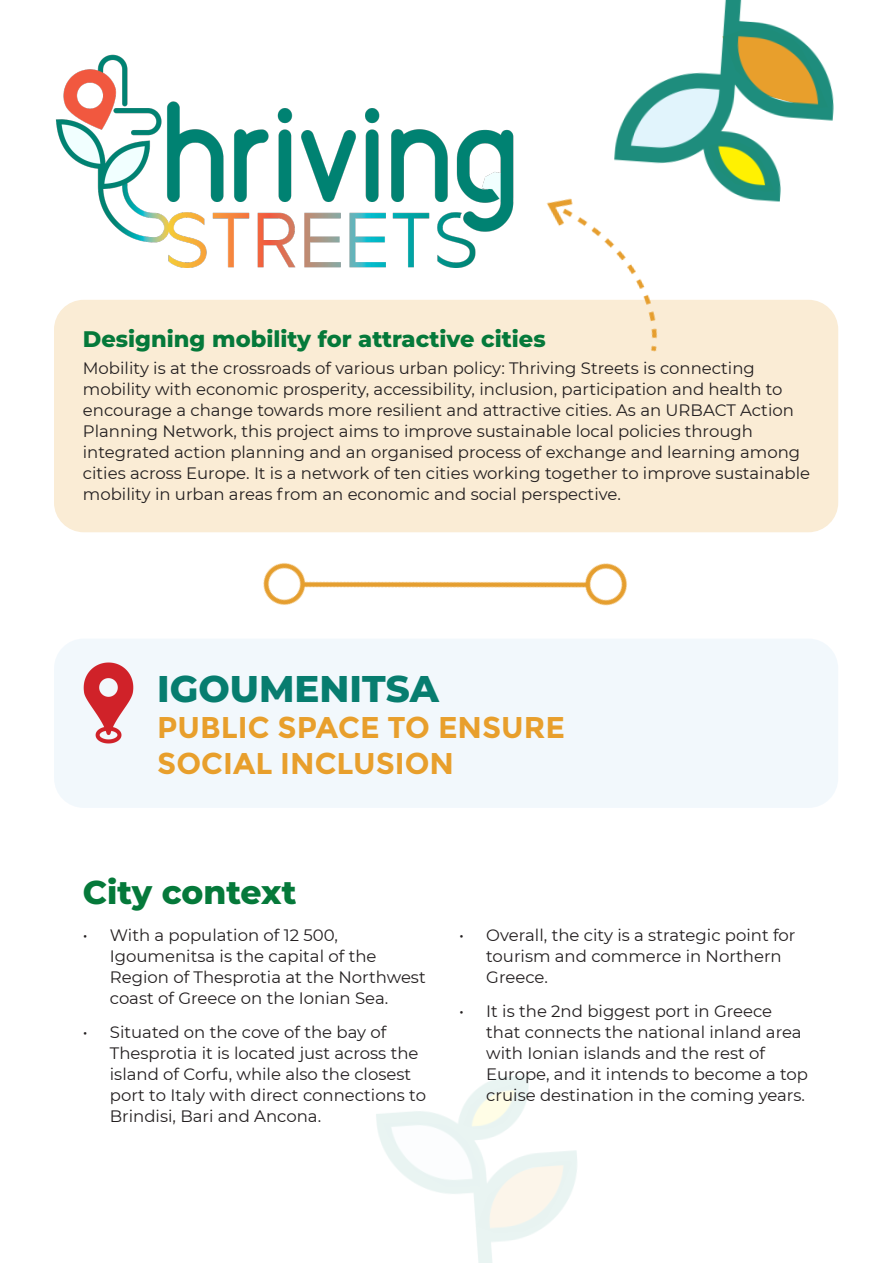
<style>
.page{position:relative;width:893px;height:1263px;background:#fff}
.page>*{position:absolute;margin:0;border:0;box-sizing:border-box;transform-origin:0 0}
.t1{font:800 37.2px "Montserrat";color:#077d6f}
.t2{font:800 33px "Montserrat";color:#05793a}
.t3{font:700 30px/36px "Montserrat";color:#e89f2c}
.t4{font:800 22.5px "Montserrat";color:#05793a}
.t5{font:16.5px/21px "Montserrat";color:#231f20}
</style>
<div class="page">
<svg style="left:376px;top:1075px;width:201px;height:188px"></svg>
<div style="left:54px;top:638px;width:784px;height:170px;background:#f2f8fc;border-radius:30px"></div>
<img style="left:55px;top:54px;width:459px;height:214px">
<div style="left:54px;top:300px;width:784px;height:232px;background:#faecd5;border-radius:30px"></div>
<svg style="left:211px;top:532px;width:472px;height:74px"></svg>
<svg style="left:83px;top:662px;width:51px;height:82px"></svg>
<svg style="left:546px;top:198px;width:282px;height:154px"></svg>
<svg style="left:570px;top:0;width:264px;height:225px"></svg>
<p class="t4" style="left:83px;top:324px;width:464px">Designing mobility for attractive cities</p>
<p class="t5" style="left:83px;top:357px;width:729px">Mobility is at the crossroads of various urban policy: Thriving Streets is connecting mobility with economic prosperity, accessibility, inclusion, participation and health to encourage a change towards more resilient and attractive cities. As an URBACT Action Planning Network, this project aims to improve sustainable local policies through integrated action planning and an organised process of exchange and learning among cities across Europe. It is a network of ten cities working together to improve sustainable mobility in urban areas from an economic and social perspective.</p>
<p class="t1" style="left:157px;top:664px;width:283px">IGOUMENITSA</p>
<p class="t3" style="left:157px;top:710px;width:409px">PUBLIC SPACE TO ENSURE<br>SOCIAL INCLUSION</p>
<p class="t2" style="left:83px;top:870px;width:215px">City context</p>
<p class="t5" style="left:110px;top:924px;width:317px;text-indent:-27px">• With a population of 12 500, Igoumenitsa is the capital of the Region of Thesprotia at the Northwest coast of Greece on the Ionian Sea.</p>
<p class="t5" style="left:110px;top:1021px;width:318px;text-indent:-27px">• Situated on the cove of the bay of Thesprotia it is located just across the island of Corfu, while also the closest port to Italy with direct connections to Brindisi, Bari and Ancona.</p>
<p class="t5" style="left:486px;top:924px;width:311px;text-indent:-27px">• Overall, the city is a strategic point for tourism and commerce in Northern<br>Greece.</p>
<p class="t5" style="left:486px;top:1000px;width:323px;text-indent:-27px">• It is the 2nd biggest port in Greece that connects the national inland area with Ionian islands and the rest of Europe, and it intends to become a top cruise destination in the coming years.</p>
</div>
